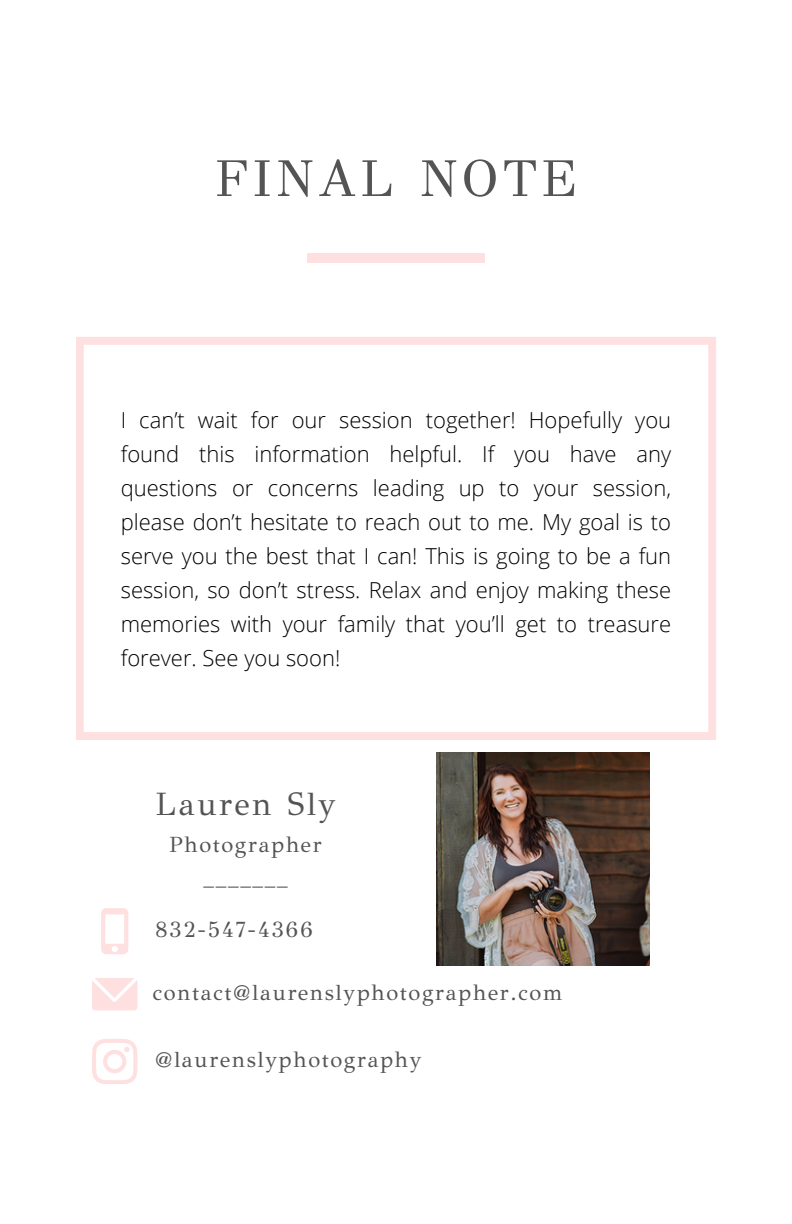
<style>
.page{position:relative;width:792px;height:1224px;background:#fff}
.page>*{position:absolute;margin:0;border:0;box-sizing:border-box;transform-origin:0 0}
.t1{font:51.8px "GFS Didot";letter-spacing:.075em;color:#545454}
.t2{font:32.4px "GFS Didot";letter-spacing:.075em;color:#545454}
.t3{font:300 22px/34px "Open Sans";color:#000;text-align:justify}
.t4{font:22px "GFS Didot";letter-spacing:.075em;color:#545454}
</style>
<div class="page">
<div style="left:307px;top:254px;width:178px;height:8px;background:#ffe0e0"></div>
<svg style="left:76px;top:337px;width:640px;height:403px"></svg>
<svg style="left:101px;top:908px;width:27px;height:46px"></svg>
<svg style="left:92px;top:978px;width:45px;height:32px"></svg>
<svg style="left:92px;top:1039px;width:45px;height:45px"></svg>
<img style="left:437px;top:753px;width:213px;height:213px">
<p class="t1" style="left:215px;top:147px;width:364px">FINAL NOTE</p>
<p class="t3" style="left:121px;top:402px;width:552px">I can’t wait for our session together! Hopefully you found this information helpful. If you have any questions or concerns leading up to your session, please don’t hesitate to reach out to me. My goal is to serve you the best that I can! This is going to be a fun session, so don’t stress. Relax and enjoy making these memories with your family that you’ll get to treasure forever. See you soon!</p>
<p class="t2" style="left:155px;top:784px;width:182px">Lauren Sly</p>
<p class="t4" style="left:170px;top:832px;width:154px">Photographer</p>
<p class="t4" style="left:204px;top:865px;width:86px">_______</p>
<p class="t4" style="left:155px;top:916px;width:159px">832-547-4366</p>
<p class="t4" style="left:153px;top:979px;width:411px">contact@laurenslyphotographer.com</p>
<p class="t4" style="left:155px;top:1047px;width:268px">@laurenslyphotography</p>
</div>
